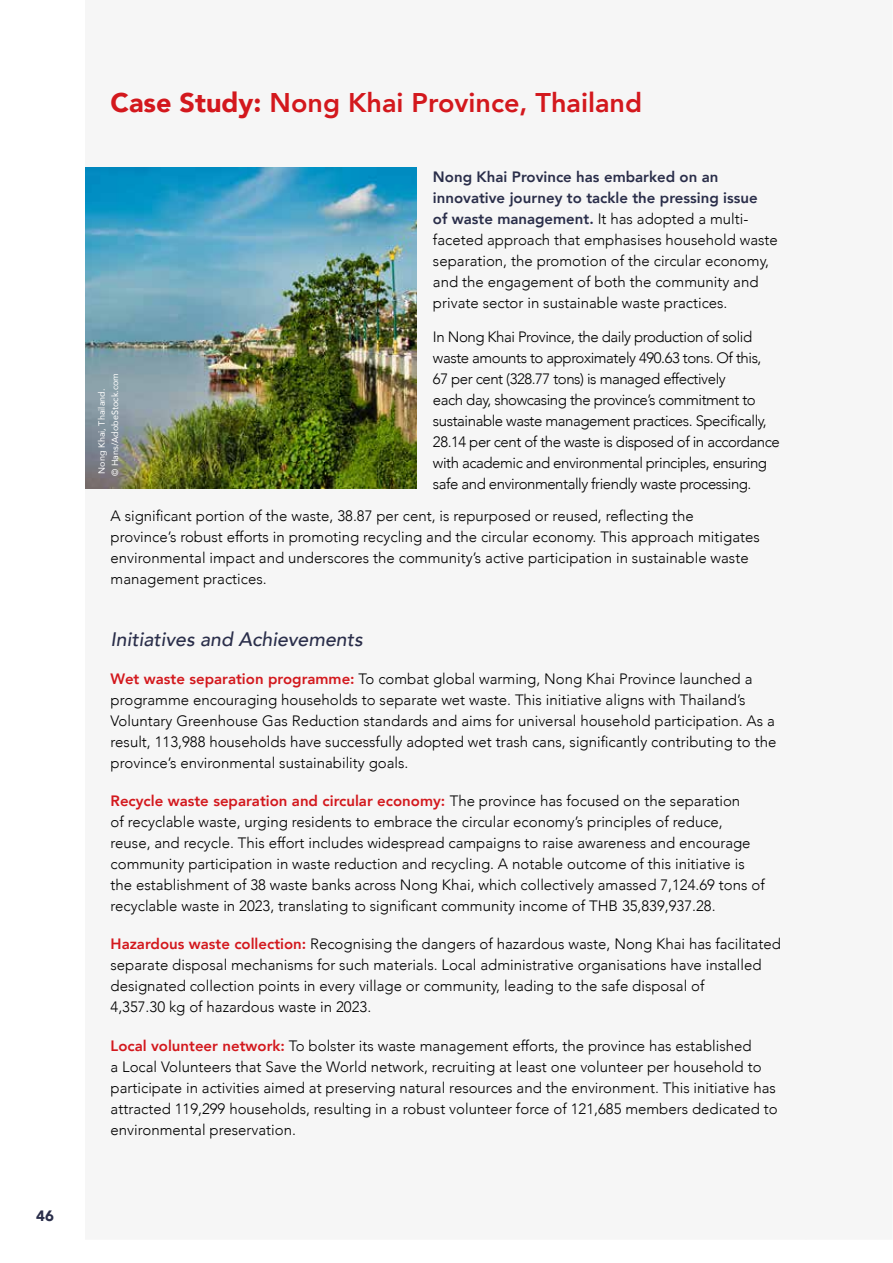
<style>
.page{position:relative;width:893px;height:1263px;background:#fff}
.page>*{position:absolute;margin:0;border:0;box-sizing:border-box;transform-origin:0 0}
.t1{font:800 27px "Avenir";color:#d3181d}
.t2{font:italic 500 19.5px "Avenir";color:#2a2e4a}
.t3{font:300 15px/21px "Avenir";color:#000}
.t4{font:300 15px/21px "Avenir";letter-spacing:-.03em;color:#000}
.t5{font:900 15px "Avenir";color:#2a2e4a}
.t6{font:9px/13.5px "Avenir";color:#fff}
.s1{font-weight:900}
.s2{font-weight:800;color:#2a2e4a}
.s3{font-weight:800;color:#d3181d}
</style>
<div class="page">
<img style="left:85px;top:167px;width:332px;height:321px">
<p class="t5" style="left:36px;top:1203px;width:19px">46</p>
<h1 class="t1" style="left:111px;top:82px;width:533px"><span class="s1">Case Study:</span> Nong Khai Province, Thailand</h1>
<p class="t3" style="left:433px;top:166px;width:346px"><span class="s2">Nong Khai Province has embarked on an innovative journey to tackle the pressing issue<br>of waste management.</span> It has adopted a multi&shy;faceted approach that emphasises household waste separation, the promotion of the circular economy, and the engagement of both the community and private sector in sustainable waste practices.</p>
<p class="t4" style="left:433px;top:326px;width:348px">In Nong Khai Province, the daily production of solid waste amounts to approximately 490.63 tons. Of this, 67 per cent (328.77 tons) is managed effectively<br>each day, showcasing the province’s commitment to sustainable waste management practices. Specifically, 28.14 per cent of the waste is disposed of in accordance with academic and environmental principles, ensuring safe and environmentally friendly waste processing.</p>
<p class="t3" style="left:111px;top:505px;width:651px">A significant portion of the waste, 38.87 per cent, is repurposed or reused, reflecting the province’s robust efforts in promoting recycling and the circular economy. This approach mitigates environmental impact and underscores the community’s active participation in sustainable waste management practices.</p>
<p class="t6" style="left:95px;top:476px;width:104px;rotate:-90deg">Nong Khai, Thailand.<br>© Hans/AdobeStock.com</p>
<h2 class="t2" style="left:111px;top:628px;width:254px">Initiatives and Achievements</h2>
<p class="t3" style="left:111px;top:669px;width:667px"><span class="s3">Wet waste separation programme:</span> To combat global warming, Nong Khai Province launched a programme encouraging households to separate wet waste. This initiative aligns with Thailand’s Voluntary Greenhouse Gas Reduction standards and aims for universal household participation. As a result, 113,988 households have successfully adopted wet trash cans, significantly contributing to the province’s environmental sustainability goals.</p>
<p class="t3" style="left:111px;top:791px;width:656px"><span class="s3">Recycle waste separation and circular economy:</span> The province has focused on the separation<br>of recyclable waste, urging residents to embrace the circular economy’s principles of reduce, reuse, and recycle. This effort includes widespread campaigns to raise awareness and encourage community participation in waste reduction and recycling. A notable outcome of this initiative is the establishment of 38 waste banks across Nong Khai, which collectively amassed 7,124.69 tons of recyclable waste in 2023, translating to significant community income of THB 35,839,937.28.</p>
<p class="t3" style="left:111px;top:934px;width:672px"><span class="s3">Hazardous waste collection:</span> Recognising the dangers of hazardous waste, Nong Khai has facilitated separate disposal mechanisms for such materials. Local administrative organisations have installed designated collection points in every village or community, leading to the safe disposal of<br>4,357.30 kg of hazardous waste in 2023.</p>
<p class="t3" style="left:111px;top:1035px;width:669px"><span class="s3">Local volunteer network:</span> To bolster its waste management efforts, the province has established<br>a Local Volunteers that Save the World network, recruiting at least one volunteer per household to participate in activities aimed at preserving natural resources and the environment. This initiative has attracted 119,299 households, resulting in a robust volunteer force of 121,685 members dedicated to environmental preservation.</p>
</div>
